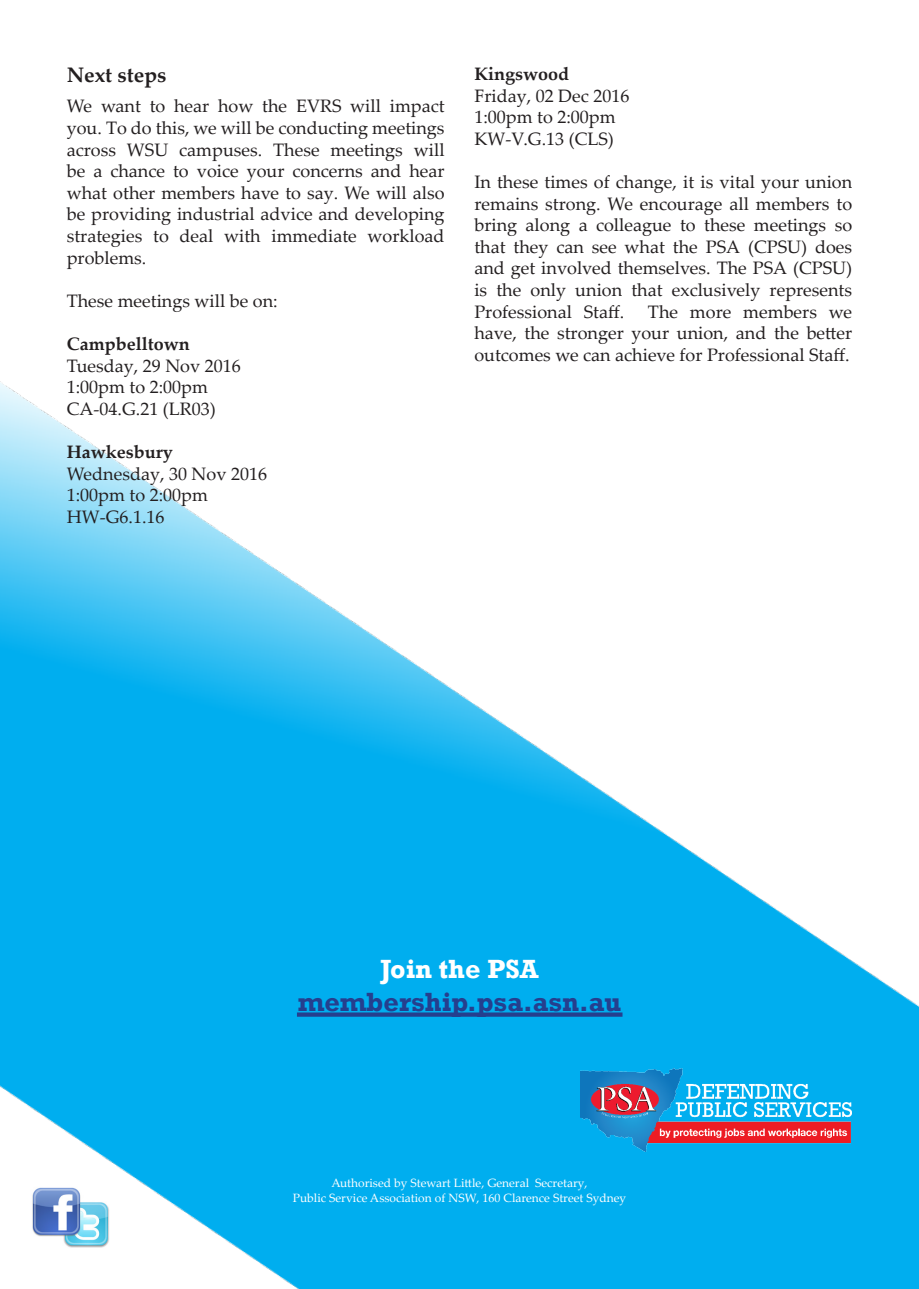
<style>
.page{position:relative;width:919px;height:1289px;background:#fff}
.page>*{position:absolute;margin:0;border:0;box-sizing:border-box;transform-origin:0 0}
.t1{font:700 27px "Rockwell";color:#253f8e}
.t2{font:700 27px "Rockwell";color:#fff}
.Sub_Headings{font:700 21px "Palatino Linotype";color:#231f20}
.Body_text{font:18px/21.6px "Palatino Linotype";color:#231f20;text-align:justify}
.Body_text-2{font:700 18px "Palatino Linotype";color:#231f20}
.authorisation{font:12px "Palatino Linotype";color:#fff}
</style>
<div class="page">
<img style="left:0;top:381px;width:918px;height:907px">
<img style="left:581px;top:1068px;width:270px;height:83px">
<img style="left:20px;top:1181px;width:101px;height:75px">
<svg style="left:297px;top:1012px;width:325px;height:4px"></svg>
<p class="Sub_Headings" style="left:67px;top:60px;width:101px">Next steps</p>
<p class="Body_text" style="left:67px;top:95px;width:379px">We want to hear how the EVRS will impact you. To do this, we will be conducting meetings across WSU campuses. These meetings will be a chance to voice your concerns and hear what other members have to say. We will also be providing industrial advice and developing strategies to deal with immediate workload problems.</p>
<p class="Body_text" style="left:67px;top:289px;width:212px">These meetings will be on:</p>
<p class="Body_text-2" style="left:67px;top:331px;width:124px">Campbelltown</p>
<p class="Body_text" style="left:67px;top:354px;width:175px">Tuesday, 29 Nov 2016</p>
<p class="Body_text" style="left:67px;top:375px;width:143px">1:00pm to 2:00pm</p>
<p class="Body_text" style="left:67px;top:397px;width:151px">CA-04.G.21 (LR03)</p>
<p class="Body_text-2" style="left:67px;top:439px;width:107px">Hawkesbury</p>
<p class="Body_text" style="left:67px;top:462px;width:202px">Wednesday, 30 Nov 2016</p>
<p class="Body_text" style="left:67px;top:483px;width:143px">1:00pm to 2:00pm</p>
<p class="Body_text" style="left:67px;top:505px;width:99px">HW-G6.1.16</p>
<p class="Body_text-2" style="left:474px;top:61px;width:96px">Kingswood</p>
<p class="Body_text" style="left:474px;top:84px;width:156px">Friday, 02 Dec 2016</p>
<p class="Body_text" style="left:474px;top:106px;width:143px">1:00pm to 2:00pm</p>
<p class="Body_text" style="left:474px;top:127px;width:141px">KW-V.G.13 (CLS)</p>
<p class="Body_text" style="left:474px;top:170px;width:379px">In these times of change, it is vital your union remains strong. We encourage all members to bring along a colleague to these meetings so that they can see what the PSA (CPSU) does and get involved themselves. The PSA (CPSU) is the only union that exclusively represents Professional Staff.</p>
<p class="Body_text" style="left:474px;top:300px;width:379px;text-indent:173px">The more members we have, the stronger your union, and the better outcomes we can achieve for Professional Staff.</p>
<p class="t2" style="left:380px;top:952px;width:160px">Join the PSA</p>
<p class="t1" style="left:297px;top:985px;width:325px">membership.psa.asn.au</p>
<p class="authorisation" style="left:331px;top:1174px;width:257px">Authorised by Stewart Little, General Secretary,</p>
<p class="authorisation" style="left:293px;top:1189px;width:335px">Public Service Association of NSW, 160 Clarence Street Sydney</p>
</div>
